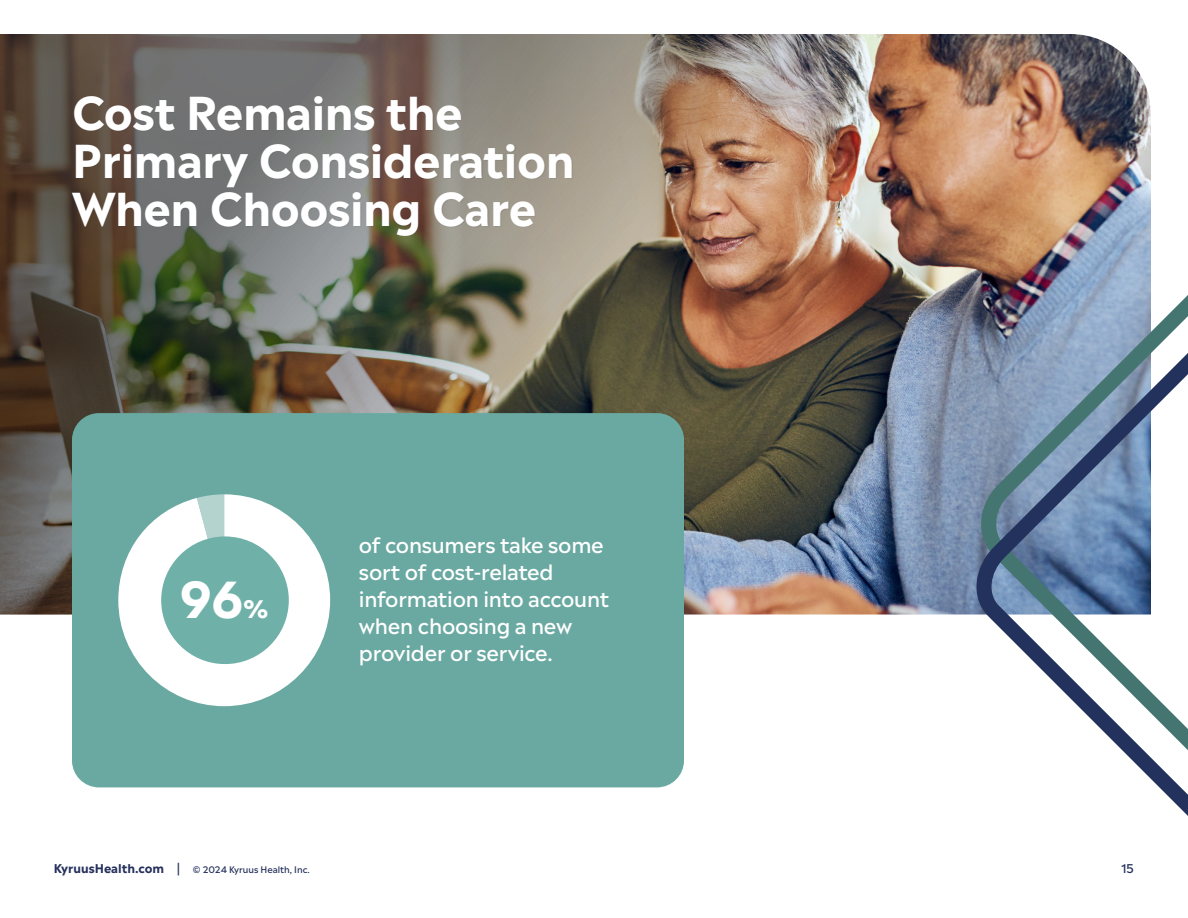
<style>
.page{position:relative;width:1188px;height:918px;background:#fff}
.page>*{position:absolute;margin:0;border:0;box-sizing:border-box;transform-origin:0 0}
.t1{font:700 49.2px "Madera";color:#fff}
.Divider_Title{font:700 45px/48px "Madera";letter-spacing:-.01em;color:#fff}
.Divider_graph{font:500 21px/27px "Madera";letter-spacing:-.01em;color:#fff}
.t2{font:500 12px "Madera";color:#24305c}
.t3{font:500 9px "Madera";color:#24305c}
.s1{font-size:24px}
.s2{font-weight:700;font-size:12px}
.s3{font-size:12px}
</style>
<div class="page">
<img style="left:0;top:34px;width:963px;height:581px">
<div style="left:72px;top:413px;width:612px;height:374px;background:#6aa9a1;border-radius:27px"></div>
<svg style="left:118px;top:494px;width:212px;height:212px;fill:#fff"></svg>
<div style="left:72px;top:96px;width:501px;height:140px;background:#231f20;opacity:.1"></div>
<svg style="left:963px;top:34px;width:148px;height:11px;background:#72696a"></svg>
<img style="left:958px;top:45px;width:230px;height:771px">
<div style="left:161px;top:536px;width:128px;height:128px;background:#6fb1a9;border-radius:50%"></div>
<p class="Divider_Title" style="left:72px;top:86px;width:504px">Cost Remains the<br>Primary Consideration<br>When Choosing Care</p>
<p class="t1" style="left:180px;top:562px;width:90px">96<span class="s1">%</span></p>
<p class="Divider_graph" style="left:359px;top:530px;width:252px">of consumers take some sort of cost-related information into account when choosing a new provider or service.</p>
<p class="t3" style="left:54px;top:863px;width:257px"><span class="s2">KyruusHealth.com</span> <span class="s3">|</span> © 2024 Kyruus Health, Inc.</p>
<p class="t2" style="left:1121px;top:860px;width:14px">15</p>
</div>
